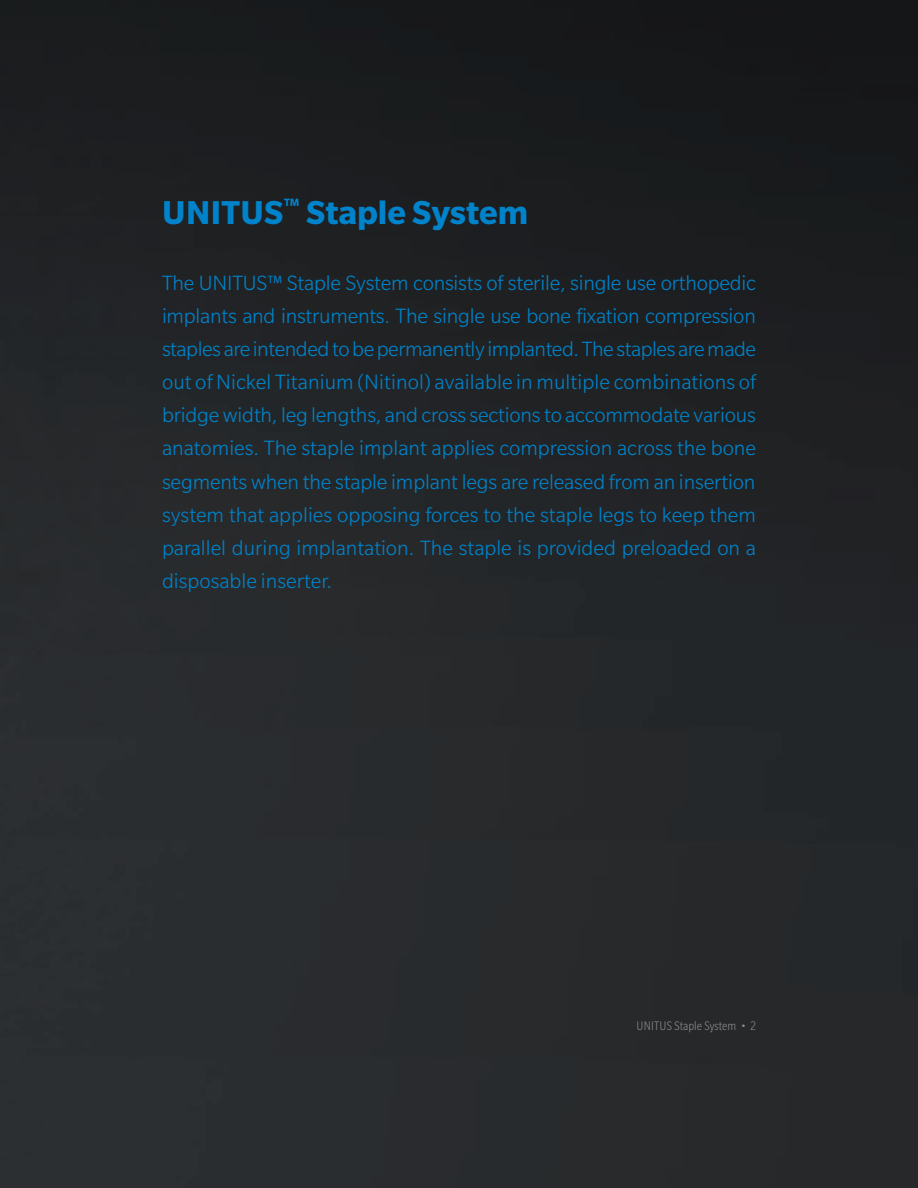
<style>
.page{position:relative;width:918px;height:1188px;background:#fff}
.page>*{position:absolute;margin:0;border:0;box-sizing:border-box;transform-origin:0 0}
.t1{font:700 36px "Slate Pro";color:#0083ca}
.t2{font:300 22.5px/33px "Slate Pro";color:#0083ca;text-align:justify}
.t3{font:300 condensed 13.5px "Slate Pro";color:#87898c}
</style>
<div class="page">
<div style="left:0;top:0;width:918px;height:1188px;background:linear-gradient(to right,#272a2c,#1f2123)"></div>
<h1 class="t1" style="left:162px;top:193px;width:367px">UNITUS<sup>™</sup> Staple System</h1>
<p class="t2" style="left:162px;top:267px;width:596px">The UNITUS™ Staple System consists of sterile, single use orthopedic implants and instruments. The single use bone fixation compression staples are intended to be permanently implanted. The staples are made out of Nickel Titanium (Nitinol) available in multiple combinations of bridge width, leg lengths, and cross sections to accommodate various anatomies. The staple implant applies compression across the bone segments when the staple implant legs are released from an insertion system that applies opposing forces to the staple legs to keep them parallel during implantation. The staple is provided preloaded on a disposable inserter.</p>
<p class="t3" style="left:637px;top:1019px;width:121px">UNITUS Staple System • 2</p>
</div>
